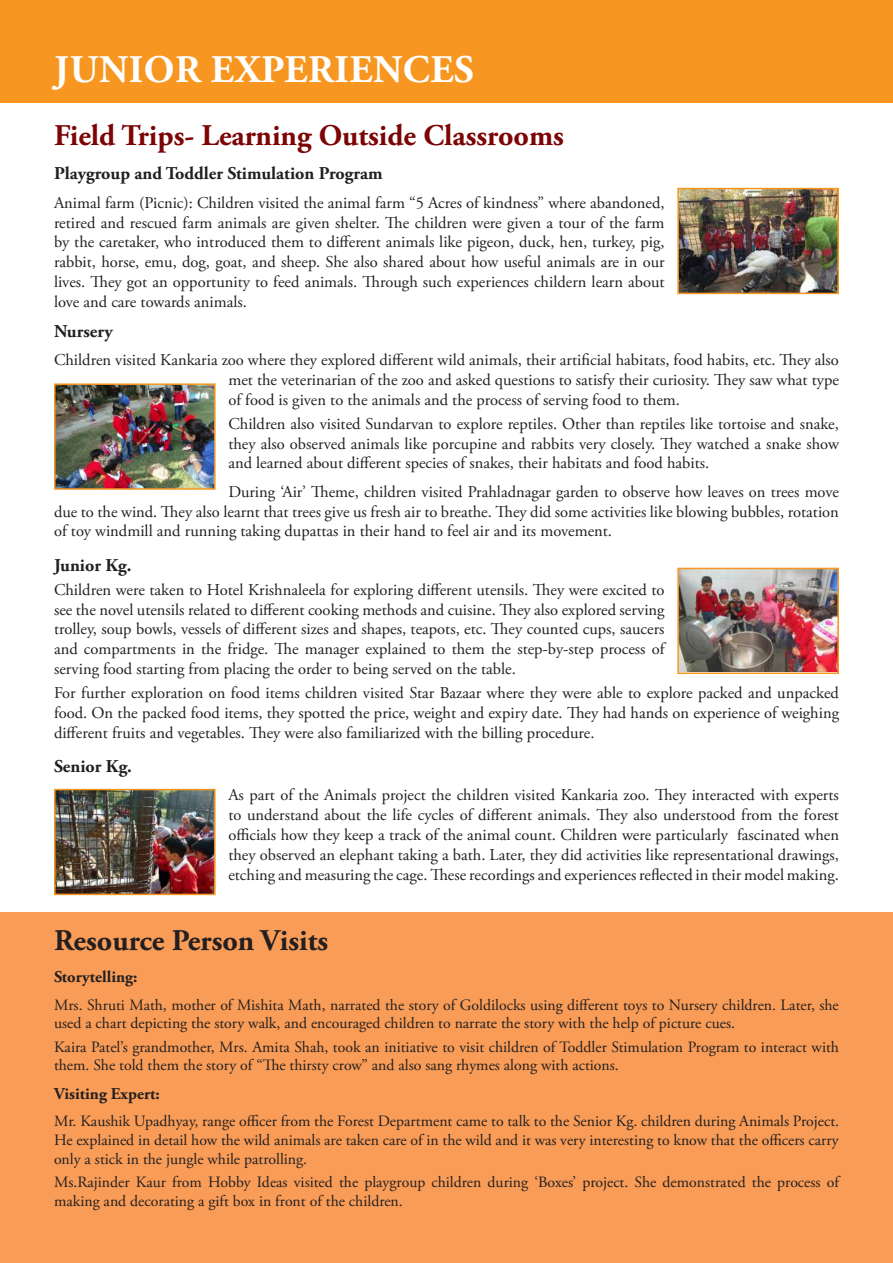
<style>
.page{position:relative;width:893px;height:1263px;background:#fff}
.page>*{position:absolute;margin:0;border:0;box-sizing:border-box;transform-origin:0 0}
.t1{font:700 39px "Adobe Garamond Pro";letter-spacing:.015em;color:#fff}
.t2{font:700 30px "Adobe Garamond Pro";color:#7c0405}
.t3{font:700 30px "Adobe Garamond Pro";color:#231f20}
.t4{font:700 18px "Adobe Garamond Pro";color:#231f20}
.t5{font:16.5px/19.8px "Adobe Garamond Pro";color:#231f20;text-align:justify}
.t6{font:700 16.5px "Adobe Garamond Pro";color:#231f20}
.t7{font:15.75px/18.9px "Adobe Garamond Pro";color:#231f20}
</style>
<div class="page">
<div style="left:0;top:0;width:893px;height:102px;background:#f79721"></div>
<div style="left:0;top:912px;width:893px;height:351px;background:#f89c57"></div>
<img style="left:680px;top:191px;width:156px;height:100px">
<div style="left:677px;top:188px;width:162px;height:106px;border:2px solid #f79721"></div>
<img style="left:57px;top:386px;width:156px;height:101px">
<div style="left:54px;top:383px;width:162px;height:107px;border:2px solid #f79721"></div>
<img style="left:680px;top:571px;width:156px;height:100px">
<div style="left:677px;top:568px;width:162px;height:106px;border:2px solid #f79721"></div>
<img style="left:57px;top:792px;width:156px;height:100px">
<div style="left:54px;top:789px;width:162px;height:106px;border:2px solid #f79721"></div>
<h1 class="t1" style="left:54px;top:47px;width:421px">JUNIOR EXPERIENCES</h1>
<h2 class="t2" style="left:54px;top:118px;width:511px">Field Trips- Learning Outside Classrooms</h2>
<p class="t4" style="left:54px;top:163px;width:330px">Playgroup and Toddler Stimulation Program</p>
<p class="t5" style="left:54px;top:193px;width:612px">Animal farm (Picnic): Children visited the animal farm “5 Acres of kindness” where abandoned, retired and rescued farm animals are given shelter. The children were given a tour of the farm by the caretaker, who introduced them to different animals like pigeon, duck, hen, turkey, pig, rabbit, horse, emu, dog, goat, and sheep. She also shared about how useful animals are in our lives. They got an opportunity to feed animals. Through such experiences childern learn about love and care towards animals.</p>
<p class="t4" style="left:54px;top:321px;width:60px">Nursery</p>
<p class="t5" style="left:228px;top:351px;width:612px;text-indent:-174px">Children visited Kankaria zoo where they explored different wild animals, their artificial habitats, food habits, etc. They also met the veterinarian of the zoo and asked questions to satisfy their curiosity. They saw what type of food is given to the animals and the process of serving food to them.</p>
<p class="t5" style="left:228px;top:414px;width:612px">Children also visited Sundarvan to explore reptiles. Other than reptiles like tortoise and snake, they also observed animals like porcupine and rabbits very closely. They watched a snake show and learned about different species of snakes, their habitats and food habits.</p>
<p class="t5" style="left:54px;top:482px;width:786px;text-indent:174px">During ‘Air’ Theme, children visited Prahladnagar garden to observe how leaves on trees move due to the wind. They also learnt that trees give us fresh air to breathe. They did some activities like blowing bubbles, rotation of toy windmill and running taking dupattas in their hand to feel air and its movement.</p>
<p class="t4" style="left:54px;top:554px;width:79px">Junior Kg.</p>
<p class="t5" style="left:54px;top:580px;width:612px">Children were taken to Hotel Krishnaleela for exploring different utensils. They were excited to see the novel utensils related to different cooking methods and cuisine. They also explored serving trolley, soup bowls, vessels of different sizes and shapes, teapots, etc. They counted cups, saucers and compartments in the fridge. The manager explained to them the step-by-step process of serving food starting from placing the order to being served on the table.</p>
<p class="t5" style="left:54px;top:683px;width:786px">For further exploration on food items children visited Star Bazaar where they were able to explore packed and unpacked food. On the packed food items, they spotted the price, weight and expiry date. They had hands on experience of weighing different fruits and vegetables. They were also familiarized with the billing procedure.</p>
<p class="t4" style="left:54px;top:756px;width:79px">Senior Kg.</p>
<p class="t5" style="left:228px;top:786px;width:612px">As part of the Animals project the children visited Kankaria zoo. They interacted with experts to understand about the life cycles of different animals. They also understood from the forest officials how they keep a track of the animal count. Children were particularly fascinated when they observed an elephant taking a bath. Later, they did activities like representational drawings, etching and measuring the cage. These recordings and experiences reflected in their model making.</p>
<h2 class="t3" style="left:54px;top:922px;width:276px">Resource Person Visits</h2>
<p class="t6" style="left:54px;top:967px;width:85px">Storytelling:</p>
<p class="t7" style="left:54px;top:995px;width:786px">Mrs. Shruti Math, mother of Mishita Math, narrated the story of Goldilocks using different toys to Nursery children. Later, she used a chart depicting the story walk, and encouraged children to narrate the story with the help of picture cues.</p>
<p class="t7" style="left:54px;top:1038px;width:786px">Kaira Patel’s grandmother, Mrs. Amita Shah, took an initiative to visit children of Toddler Stimulation Program to interact with them. She told them the story of “The thirsty crow” and also sang rhymes along with actions.</p>
<p class="t6" style="left:54px;top:1084px;width:107px">Visiting Expert:</p>
<p class="t7" style="left:54px;top:1112px;width:787px;text-align:justify">Mr. Kaushik Upadhyay, range officer from the Forest Department came to talk to the Senior Kg. children during Animals Project.<br>He explained in detail how the wild animals are taken care of in the wild and it was very interesting to know that the officers carry only a stick in the jungle while patrolling.</p>
<p class="t7" style="left:54px;top:1173px;width:786px">Ms.Rajinder Kaur from Hobby Ideas visited the playgroup children during ‘Boxes’ project. She demonstrated the process of making and decorating a gift box in front of the children.</p>
</div>
